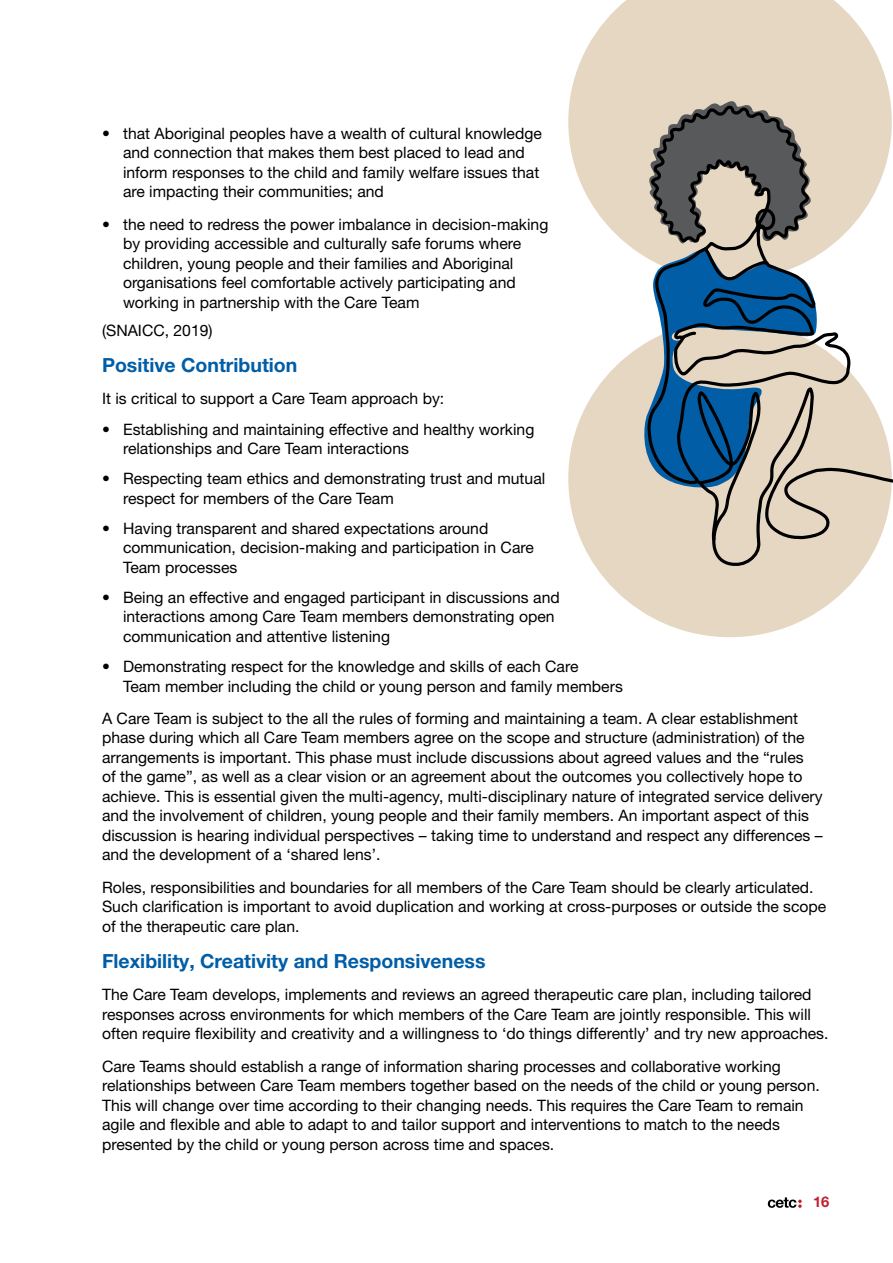
<style>
.page{position:relative;width:893px;height:1263px;background:#fff}
.page>*{position:absolute;margin:0;border:0;box-sizing:border-box;transform-origin:0 0}
.t1{font:700 19.5px "Helvetica Neue LT Pro";color:#005da6}
.t2{font:15.75px/19.5px "Helvetica Neue LT Pro";color:#000}
.t3{font:700 14.7px "Helvetica Neue LT Pro";color:#c12032}
</style>
<div class="page">
<svg style="left:768px;top:1197px;width:34px;height:11px"></svg>
<svg style="left:568px;top:0;width:304px;height:254px;fill:#e6d7c2"></svg>
<div style="left:568px;top:320px;width:324px;height:317px;background:#e6d7c2;border-radius:50%"></div>
<svg style="left:641px;top:95px;width:5px;height:354px"></svg>
<svg style="left:646px;top:46px;width:247px;height:521px"></svg>
<p class="t2" style="left:123px;top:123px;width:420px;text-indent:-21px">• that Aboriginal peoples have a wealth of cultural knowledge and connection that makes them best placed to lead and inform responses to the child and family welfare issues that are impacting their communities; and</p>
<p class="t2" style="left:123px;top:214px;width:427px;text-indent:-21px">• the need to redress the power imbalance in decision-making by providing accessible and culturally safe forums where children, young people and their families and Aboriginal organisations feel comfortable actively participating and working in partnership with the Care Team</p>
<p class="t2" style="left:102px;top:320px;width:112px">(SNAICC, 2019)</p>
<p class="t1" style="left:102px;top:353px;width:197px">Positive Contribution</p>
<p class="t2" style="left:102px;top:389px;width:344px">It is critical to support a Care Team approach by:</p>
<p class="t2" style="left:123px;top:419px;width:413px;text-indent:-21px">• Establishing and maintaining effective and healthy working relationships and Care Team interactions</p>
<p class="t2" style="left:123px;top:468px;width:424px;text-indent:-21px">• Respecting team ethics and demonstrating trust and mutual respect for members of the Care Team</p>
<p class="t2" style="left:123px;top:518px;width:412px;text-indent:-21px">• Having transparent and shared expectations around communication, decision-making and participation in Care<br>Team processes</p>
<p class="t2" style="left:123px;top:587px;width:438px;text-indent:-21px">• Being an effective and engaged participant in discussions and interactions among Care Team members demonstrating open communication and attentive listening</p>
<p class="t2" style="left:123px;top:656px;width:501px;text-indent:-21px">• Demonstrating respect for the knowledge and skills of each Care<br>Team member including the child or young person and family members</p>
<p class="t2" style="left:102px;top:708px;width:722px">A Care Team is subject to the all the rules of forming and maintaining a team. A clear establishment phase during which all Care Team members agree on the scope and structure (administration) of the arrangements is important. This phase must include discussions about agreed values and the “rules<br>of the game”, as well as a clear vision or an agreement about the outcomes you collectively hope to achieve. This is essential given the multi-agency, multi-disciplinary nature of integrated service delivery and the involvement of children, young people and their family members. An important aspect of this discussion is hearing individual perspectives – taking time to understand and respect any differences – and the development of a ‘shared lens’.</p>
<p class="t2" style="left:102px;top:877px;width:726px">Roles, responsibilities and boundaries for all members of the Care Team should be clearly articulated.<br>Such clarification is important to avoid duplication and working at cross-purposes or outside the scope of the therapeutic care plan.</p>
<p class="t1" style="left:102px;top:949px;width:385px">Flexibility, Creativity and Responsiveness</p>
<p class="t2" style="left:102px;top:985px;width:728px">The Care Team develops, implements and reviews an agreed therapeutic care plan, including tailored responses across environments for which members of the Care Team are jointly responsible. This will often require flexibility and creativity and a willingness to ‘do things differently’ and try new approaches.</p>
<p class="t2" style="left:102px;top:1056px;width:719px">Care Teams should establish a range of information sharing processes and collaborative working relationships between Care Team members together based on the needs of the child or young person.<br>This will change over time according to their changing needs. This requires the Care Team to remain agile and flexible and able to adapt to and tailor support and interventions to match to the needs presented by the child or young person across time and spaces.</p>
<p class="t3" style="left:813px;top:1192px;width:18px">16</p>
</div>
